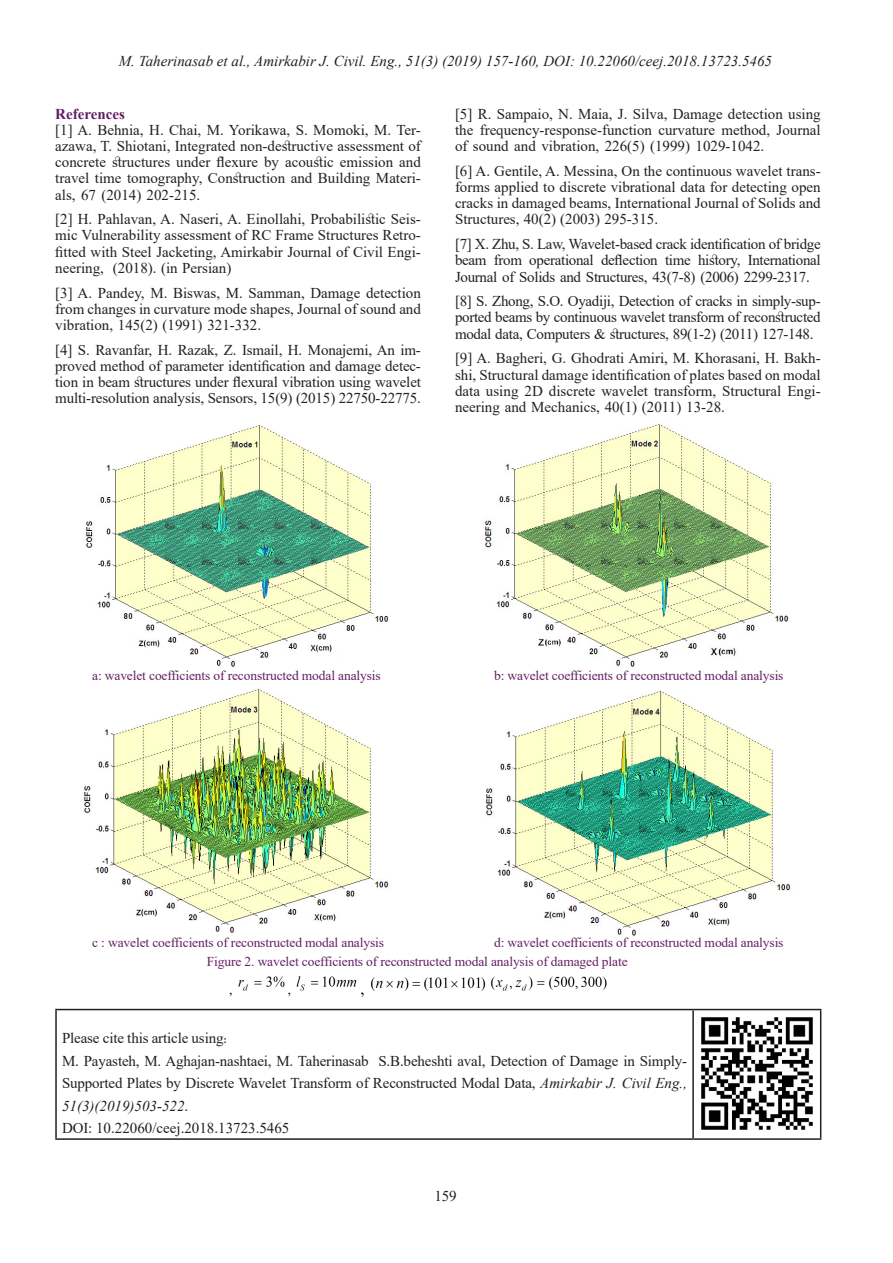
<style>
.page{position:relative;width:893px;height:1263px;background:#fff}
.page>*{position:absolute;margin:0;border:0;box-sizing:border-box;transform-origin:0 0}
.متن_اصلی_انگلیسی{font:15px/16.2px "Times New Roman";color:#231f20;text-align:justify}
.Author_Names{font:italic 15px "Times New Roman";color:#231f20}
.Heading_01{font:700 15px "Times New Roman";color:#632065}
.شکل{font:13.5px "Times New Roman";letter-spacing:-.01em;color:#632065}
.s1{font-family:"B Mitra"}
.s2{font-style:italic}
</style>
<div class="page">
<img style="left:485px;top:691px;width:306px;height:245px">
<img style="left:83px;top:689px;width:306px;height:244px">
<img style="left:483px;top:424px;width:306px;height:243px">
<img style="left:85px;top:424px;width:304px;height:243px">
<img style="left:229px;top:976px;width:378px;height:21px">
<hr style="left:692px;top:1010px;width:2px;height:128px;background:#231f20">
<hr style="left:55px;top:1009px;width:638px;height:1px;background:#231f20">
<hr style="left:55px;top:1010px;width:2px;height:128px;background:#231f20">
<hr style="left:693px;top:1009px;width:128px;height:1px;background:#231f20">
<hr style="left:820px;top:1010px;width:1px;height:128px;background:#231f20">
<hr style="left:55px;top:1138px;width:638px;height:2px;background:#231f20">
<hr style="left:693px;top:1138px;width:128px;height:2px;background:#231f20">
<img style="left:701px;top:1017px;width:112px;height:113px">
<p class="Author_Names" style="left:119px;top:51px;width:655px">M. Taherinasab et al., Amirkabir J. Civil. Eng., 51(3) (2019) 157-160, DOI: 10.22060/ceej.2018.13723.5465</p>
<p class="Heading_01" style="left:55px;top:103px;width:71px">References</p>
<p class="متن_اصلی_انگلیسی" style="left:55px;top:121px;width:367px">[1] A. Behnia, H. Chai, M. Yorikawa, S. Momoki, M. Ter&shy;azawa, T. Shiotani, Integrated non-destructive assessment of concrete structures under flexure by acoustic emission and travel time tomography, Construction and Building Materi&shy;als, 67 (2014) 202-215.</p>
<p class="متن_اصلی_انگلیسی" style="left:55px;top:211px;width:367px">[2] H. Pahlavan, A. Naseri, A. Einollahi, Probabilistic Seis&shy;mic Vulnerability assessment of RC Frame Structures Retro&shy;fitted with Steel Jacketing, Amirkabir Journal of Civil Engi&shy;neering, (2018). (in Persian)</p>
<p class="متن_اصلی_انگلیسی" style="left:55px;top:284px;width:367px">[3] A. Pandey, M. Biswas, M. Samman, Damage detection from changes in curvature mode shapes, Journal of sound and vibration, 145(2) (1991) 321-332.</p>
<p class="متن_اصلی_انگلیسی" style="left:55px;top:341px;width:367px">[4] S. Ravanfar, H. Razak, Z. Ismail, H. Monajemi, An im&shy;proved method of parameter identification and damage detec&shy;tion in beam structures under flexural vibration using wavelet multi-resolution analysis, Sensors, 15(9) (2015) 22750-22775.</p>
<p class="متن_اصلی_انگلیسی" style="left:455px;top:105px;width:367px">[5] R. Sampaio, N. Maia, J. Silva, Damage detection using the frequency-response-function curvature method, Journal of sound and vibration, 226(5) (1999) 1029-1042.</p>
<p class="متن_اصلی_انگلیسی" style="left:455px;top:162px;width:367px">[6] A. Gentile, A. Messina, On the continuous wavelet trans&shy;forms applied to discrete vibrational data for detecting open cracks in damaged beams, International Journal of Solids and Structures, 40(2) (2003) 295-315.</p>
<p class="متن_اصلی_انگلیسی" style="left:455px;top:236px;width:367px">[7] X. Zhu, S. Law, Wavelet-based crack identification of bridge beam from operational deflection time history, International Journal of Solids and Structures, 43(7-8) (2006) 2299-2317.</p>
<p class="متن_اصلی_انگلیسی" style="left:455px;top:293px;width:367px">[8] S. Zhong, S.O. Oyadiji, Detection of cracks in simply-sup&shy;ported beams by continuous wavelet transform of reconstructed modal data, Computers &amp; structures, 89(1-2) (2011) 127-148.</p>
<p class="متن_اصلی_انگلیسی" style="left:455px;top:350px;width:367px">[9] A. Bagheri, G. Ghodrati Amiri, M. Khorasani, H. Bakh&shy;shi, Structural damage identification of plates based on modal data using 2D discrete wavelet transform, Structural Engi&shy;neering and Mechanics, 40(1) (2011) 13-28.</p>
<p class="شکل" style="left:92px;top:666px;width:290px">a: wavelet coefficients of reconstructed modal analysis</p>
<p class="شکل" style="left:494px;top:666px;width:291px">b: wavelet coefficients of reconstructed modal analysis</p>
<p class="شکل" style="left:92px;top:933px;width:293px">c : wavelet coefficients of reconstructed modal analysis</p>
<p class="شکل" style="left:494px;top:933px;width:291px">d: wavelet coefficients of reconstructed modal analysis</p>
<p class="شکل" style="left:207px;top:952px;width:422px">Figure 2. wavelet coefficients of reconstructed modal analysis of damaged plate</p>
<p class="متن_اصلی_انگلیسی" style="left:62px;top:1029px;width:165px">Please cite this article using<span class="s1">:</span></p>
<p class="متن_اصلی_انگلیسی" style="left:62px;top:1049px;width:627px;line-height:22.5px">M. Payasteh, M. Aghajan-nashtaei, M. Taherinasab S.B.beheshti aval, Detection of Damage in Simply-Supported Plates by Discrete Wavelet Transform of Reconstructed Modal Data, <span class="s2">Amirkabir J. Civil Eng., 51(3)(2019)503-522</span>.</p>
<p class="متن_اصلی_انگلیسی" style="left:62px;top:1119px;width:229px">DOI: 10.22060/ceej.2018.13723.5465</p>
<p class="متن_اصلی_انگلیسی" style="left:434px;top:1187px;width:24px">159</p>
</div>
